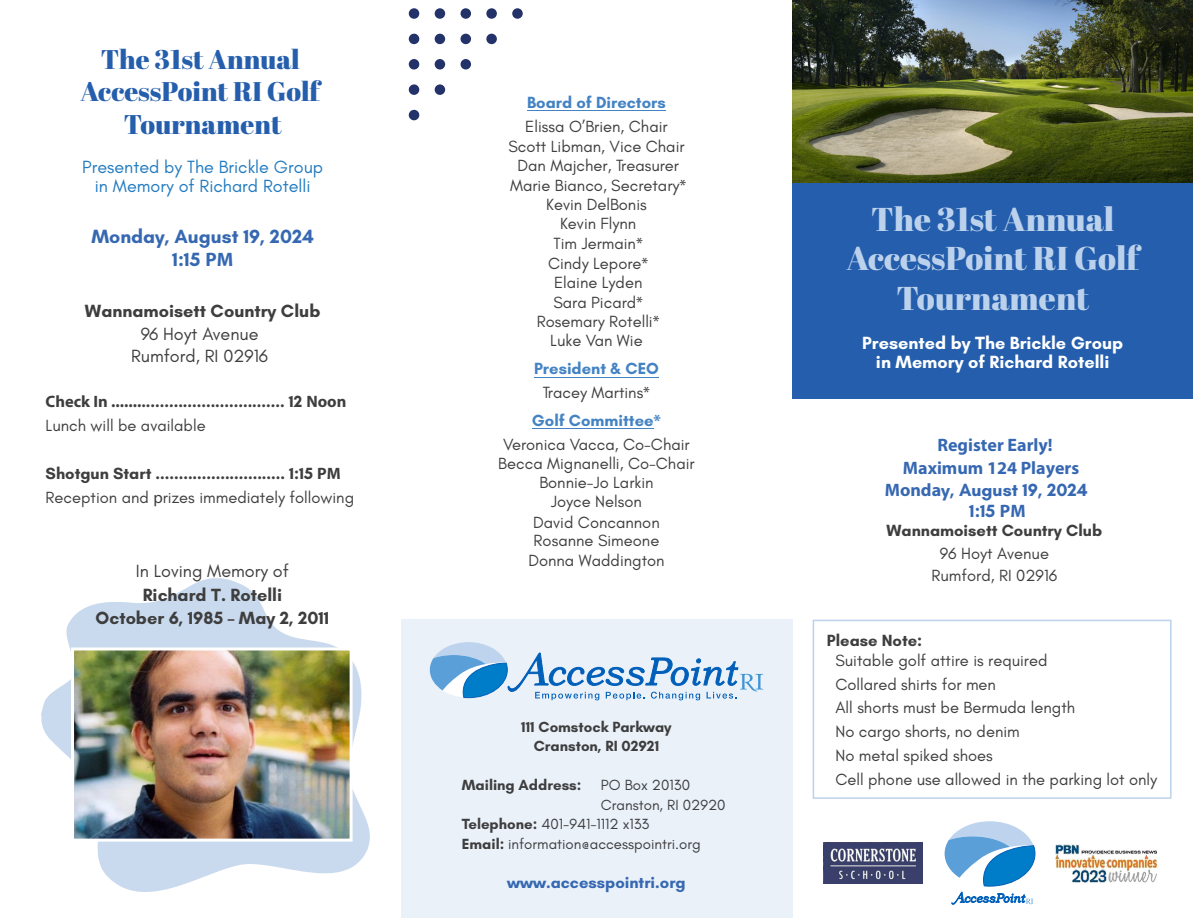
<style>
.page{position:relative;width:1193px;height:918px;background:#fff}
.page>*{position:absolute;margin:0;border:0;box-sizing:border-box;transform-origin:0 0}
.Subheader{font:33px/39.6px "Abril Fatface";color:#bcd2ec;text-align:center}
.Body{font:27px/32.4px "Abril Fatface";color:#245eac;text-align:center}
.Body-2{font:700 19.5px/22.5px "Glacial Indifference";color:#3668b2;text-align:center}
.Body-3{font:18px/22.5px "Glacial Indifference";color:#3e3e3f;text-align:center}
.Body-4{font:700 18px/19.5px "Glacial Indifference";color:#fff;text-align:center}
.Body-5{font:18px/19.5px "Glacial Indifference";color:#227bc0;text-align:center}
.Body-6{font:700 18px "Glacial Indifference";color:#3e3e3f}
.Body-7{font:700 18px "Myriad Pro";color:#3668b2}
.Body-8{font:700 18px "Glacial Indifference";color:#3668b2}
.Body-9{font:16.5px/19.5px "Glacial Indifference";color:#3e3e3f;text-align:center}
.indent{font:16.5px "Glacial Indifference";color:#3e3e3f}
.Body-10{font:700 16.5px "Glacial Indifference";color:#3e3e3f}
.Body-11{font:700 16.5px/23.9px "Glacial Indifference";color:#4383c4;text-align:center}
.Body-12{font:700 16.5px "Glacial Indifference";color:#3668b2}
.Body-13{font:15px "Glacial Indifference";color:#3e3e3f}
.Body-14{font:700 15px "Glacial Indifference";color:#3e3e3f}
.s1{font-family:"Myriad Pro"}
.s2{font-weight:700}
.s3{font-weight:700;color:#4383c4}
.s4{font-weight:400;color:#3e3e3f}
.s5{font-family:"Myriad Pro";font-weight:400;color:#3e3e3f}
.s6{font-family:"Myriad Pro";font-weight:700;color:#4383c4}
</style>
<div class="page">
<div style="left:400px;top:620px;width:392px;height:298px;background:#eaf1f9"></div>
<img style="left:792px;top:0;width:400px;height:183px">
<div style="left:792px;top:183px;width:400px;height:215px;background:#245eac"></div>
<div style="left:812px;top:620px;width:359px;height:179px;border:2px solid #bcd2ec"></div>
<svg style="left:430px;top:642px;width:333px;height:58px"></svg>
<svg style="left:409px;top:59px;width:10px;height:11px"></svg>
<svg style="left:409px;top:33px;width:10px;height:11px"></svg>
<svg style="left:409px;top:84px;width:10px;height:11px"></svg>
<svg style="left:409px;top:8px;width:10px;height:11px"></svg>
<svg style="left:409px;top:110px;width:10px;height:10px"></svg>
<div style="left:434px;top:84px;width:11px;height:11px;background:#233269;border-radius:50%"></div>
<div style="left:434px;top:59px;width:11px;height:11px;background:#233269;border-radius:50%"></div>
<div style="left:486px;top:34px;width:11px;height:10px;background:#233269;border-radius:50%"></div>
<div style="left:434px;top:34px;width:11px;height:10px;background:#233269;border-radius:50%"></div>
<div style="left:460px;top:59px;width:11px;height:11px;background:#233269;border-radius:50%"></div>
<div style="left:460px;top:34px;width:11px;height:10px;background:#233269;border-radius:50%"></div>
<div style="left:486px;top:8px;width:11px;height:11px;background:#233268;border-radius:50%"></div>
<div style="left:512px;top:8px;width:10px;height:11px;background:#233268;border-radius:50%"></div>
<div style="left:434px;top:8px;width:11px;height:11px;background:#233268;border-radius:50%"></div>
<div style="left:460px;top:8px;width:11px;height:11px;background:#233268;border-radius:50%"></div>
<svg style="left:41px;top:578px;width:329px;height:314px"></svg>
<img style="left:75px;top:652px;width:273px;height:186px">
<div style="left:71px;top:648px;width:281px;height:194px;border:3px solid #fff"></div>
<img style="left:1055px;top:844px;width:103px;height:39px">
<img style="left:823px;top:843px;width:99px;height:40px">
<svg style="left:944px;top:821px;width:91px;height:84px"></svg>
<hr style="left:527px;top:111px;width:138px;height:1px;background:#4383c4">
<hr style="left:534px;top:377px;width:125px;height:1px;background:#4383c4">
<hr style="left:532px;top:429px;width:121px;height:1px;background:#4383c4">
<p class="Body" style="left:80px;top:42px;width:241px">The 31st Annual<br>AccessPoint RI Golf<br>Tournament</p>
<p class="Body-5" style="left:82px;top:157px;width:242px">Presented by The Brickle Group in Memory of Richard Rotelli</p>
<p class="Body-2" style="left:91px;top:225px;width:224px">Monday, August 19, 2024<br>1:15 <span class="s1">PM</span></p>
<p class="Body-3" style="left:85px;top:300px;width:237px"><span class="s2">Wannamoisett Country Club<br></span>96 Hoyt Avenue<br>Rumford, RI 02916</p>
<p class="Body-10" style="left:46px;top:391px;width:302px"><span class="s1">Check In .......</span>............................... 12 <span class="s1">Noon</span></p>
<p class="Body-9" style="left:46px;top:416px;width:161px">Lunch will be available</p>
<p class="Body-10" style="left:46px;top:463px;width:297px">Shotgun Start ............................ 1:15 <span class="s1">PM</span></p>
<p class="Body-9" style="left:46px;top:488px;width:310px">Reception and <span class="s1">p</span>rizes immediately following</p>
<p class="Body-3" style="left:136px;top:560px;width:155px">In Loving Memory of</p>
<p class="Body-6" style="left:143px;top:583px;width:141px">Richard T. Rotelli</p>
<p class="Body-6" style="left:96px;top:607px;width:235px">October 6, 1985 – May 2, 2011</p>
<p class="Body-9" style="left:525px;top:91px;width:144px;line-height:23.7px;text-align:left"><span class="s3">Board of Directors<br></span>Elissa O’Brien, Chair</p>
<p class="Body-9" style="left:508px;top:137px;width:179px">Scott Libman, Vice Chair<br>Dan Majcher, Treasurer<br>Marie Bianco, Secretary<span class="s1">*<br></span>Kevin DelBonis<br>Kevin Flynn<br>Tim Jermain<span class="s1">*<br></span>Cindy Lepore<span class="s1">*<br></span>Elaine Lyden<br>Sara Picard<span class="s1">*<br></span>Rosemary Rotelli<span class="s1">*<br></span>Luke Van Wie</p>
<p class="Body-11" style="left:534px;top:356px;width:126px">President &amp; CEO<br><span class="s4">Tracey Martins</span><span class="s5">*</span></p>
<p class="Body-9" style="left:503px;top:409px;width:188px;line-height:23.7px"><span class="s3">Golf Committee</span><span class="s6">*<br></span>Veronica Vacca, Co-Chair</p>
<p class="Body-9" style="left:498px;top:454px;width:198px">Becca Mignanelli, Co-Chair<br>Bonnie-Jo Larkin<br>Joyce Nelson<br>David Concannon<br>Rosanne Simeone<br>Donna Waddington</p>
<p class="Body-14" style="left:521px;top:717px;width:152px">111 Comstock Parkway</p>
<p class="Body-14" style="left:533px;top:737px;width:127px">Cranston, RI 02921</p>
<p class="Body-14" style="left:462px;top:776px;width:121px">Mailing Address:</p>
<p class="Body-13" style="left:601px;top:777px;width:91px">PO Box 20130</p>
<p class="Body-13" style="left:601px;top:796px;width:126px">Cranston, RI 02920</p>
<p class="Body-13" style="left:462px;top:816px;width:189px"><span class="s2">Telephone:</span> 401-941-1112 x133</p>
<p class="Body-13" style="left:462px;top:835px;width:240px"><span class="s2">Email:</span> information@accesspointri.org</p>
<p class="Body-12" style="left:507px;top:872px;width:180px">www.accesspointri.org</p>
<p class="Subheader" style="left:846px;top:198px;width:294px">The 31st Annual<br>AccessPoint RI Golf<br>Tournament</p>
<p class="Body-4" style="left:862px;top:333px;width:262px">Presented by The Brickle Group in Memory of Richard Rotelli</p>
<p class="Body-7" style="left:937px;top:433px;width:117px">Register Early!</p>
<p class="Body-7" style="left:902px;top:456px;width:178px">Maximum 124 Players</p>
<p class="Body-8" style="left:884px;top:479px;width:204px"><span class="s1">Monda</span>y, August 19, 2024</p>
<p class="Body-8" style="left:969px;top:500px;width:58px">1:15 <span class="s1">PM</span></p>
<p class="Body-9" style="left:886px;top:520px;width:217px;line-height:22.5px"><span class="s2">Wannamoisett Country Club<br></span>96 Hoyt Avenue<br>Rumford, RI 02916</p>
<p class="Body-10" style="left:826px;top:630px;width:97px">Please Note:</p>
<p class="indent" style="left:835px;top:651px;width:213px">Suitable golf attire is required</p>
<p class="indent" style="left:835px;top:675px;width:162px">Collared shirts for men</p>
<p class="indent" style="left:835px;top:699px;width:241px">All shorts must be Bermuda length</p>
<p class="indent" style="left:835px;top:722px;width:186px">No cargo shorts, no denim</p>
<p class="indent" style="left:835px;top:746px;width:159px">No metal spiked shoes</p>
<p class="indent" style="left:835px;top:770px;width:323px">Cell phone use allowed in the parking lot only</p>
</div>
